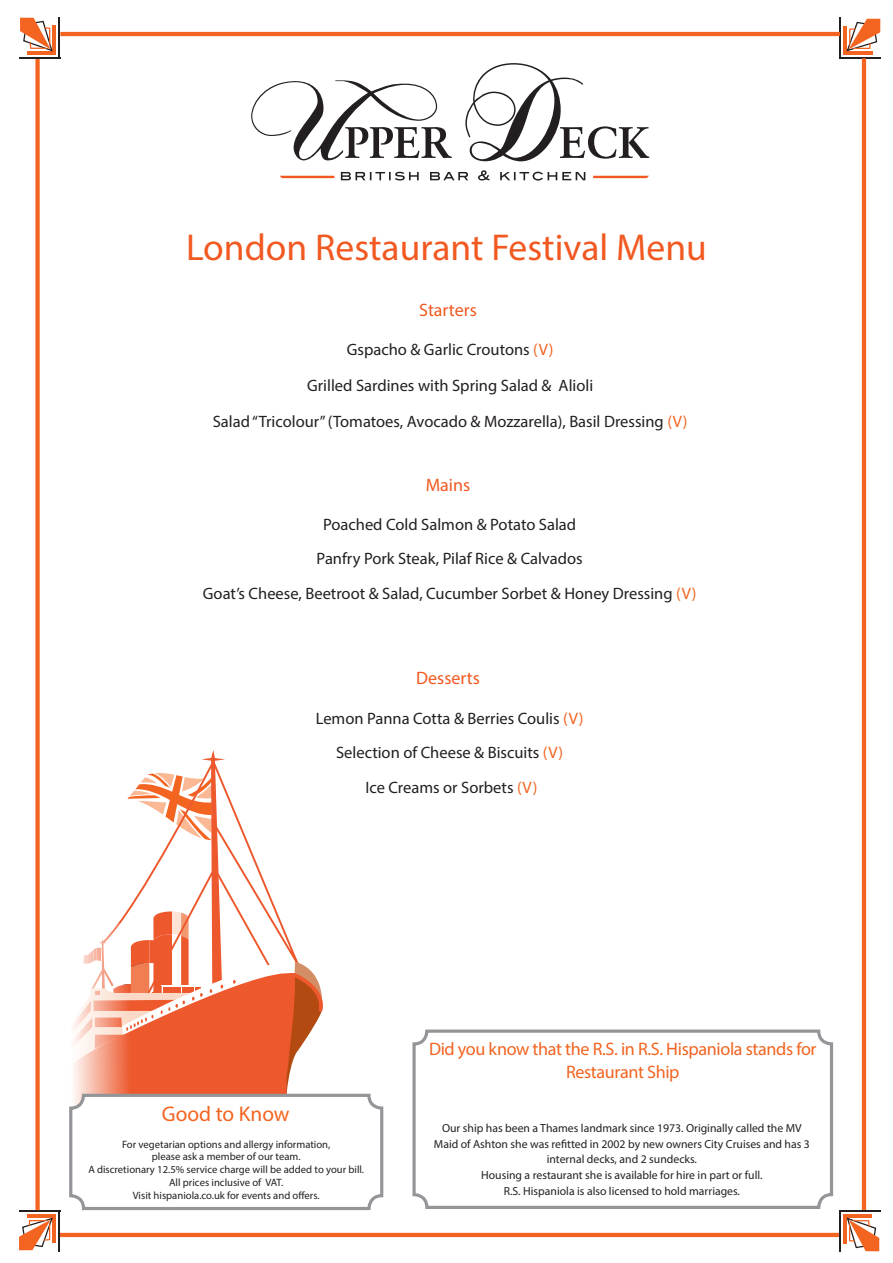
<style>
.page{position:relative;width:893px;height:1263px;background:#fff}
.page>*{position:absolute;margin:0;border:0;box-sizing:border-box;transform-origin:0 0}
.t1{font:37.5px "Myriad Pro";color:#f15921}
.t2{font:21.3px "Myriad Pro";color:#f36421}
.t3{font:18.15px/23.4px "Myriad Pro";letter-spacing:-.02em;color:#f36421;text-align:center}
.t4{font:18px "Myriad Pro";color:#f15921}
.t5{font:16.5px "Myriad Pro";color:#231f20}
.t6{font:11.7px/15.9px "Myriad Pro";color:#231f20;text-align:center}
.t7{font:10.65px/12.8px "Myriad Pro";color:#231f20;text-align:center}
.s1{color:#f36421}
</style>
<div class="page">
<div style="left:412px;top:1029px;width:421px;height:180px;border:3px solid #939598;border-radius:13px"></div>
<svg style="left:118px;top:750px;width:210px;height:344px"></svg>
<hr style="left:58px;top:18px;width:2px;height:41px;background:#231f20">
<hr style="left:53px;top:25px;width:3px;height:29px;background:#f36421">
<hr style="left:28px;top:51px;width:28px;height:4px;background:#f36421">
<hr style="left:19px;top:57px;width:41px;height:2px;background:#231f20">
<svg style="left:20px;top:18px;width:33px;height:35px"></svg>
<hr style="left:839px;top:57px;width:41px;height:2px;background:#231f20">
<hr style="left:844px;top:51px;width:29px;height:4px;background:#f36421">
<hr style="left:843px;top:26px;width:4px;height:29px;background:#f36421">
<hr style="left:839px;top:18px;width:2px;height:41px;background:#231f20">
<svg style="left:846px;top:19px;width:34px;height:33px"></svg>
<hr style="left:862px;top:58px;width:4px;height:1153px;background:#f36421">
<hr style="left:60px;top:32px;width:780px;height:4px;background:#f36421">
<hr style="left:59px;top:1233px;width:780px;height:4px;background:#f36421">
<hr style="left:839px;top:1210px;width:2px;height:41px;background:#231f20">
<hr style="left:843px;top:1215px;width:4px;height:29px;background:#f36421">
<hr style="left:843px;top:1214px;width:29px;height:3px;background:#f36421">
<hr style="left:839px;top:1210px;width:41px;height:2px;background:#231f20">
<svg style="left:846px;top:1217px;width:33px;height:34px"></svg>
<hr style="left:19px;top:1210px;width:41px;height:2px;background:#231f20">
<hr style="left:27px;top:1214px;width:29px;height:4px;background:#f36421">
<hr style="left:53px;top:1214px;width:3px;height:28px;background:#f36421">
<hr style="left:58px;top:1210px;width:2px;height:41px;background:#231f20">
<svg style="left:19px;top:1217px;width:35px;height:33px"></svg>
<svg style="left:73px;top:923px;width:61px;height:176px"></svg>
<div style="left:35px;top:59px;width:5px;height:1151px;background:#f36421"></div>
<div style="left:71px;top:1095px;width:311px;height:113px;background:#fff;border-radius:13px"></div>
<div style="left:69px;top:1094px;width:314px;height:116px;border:3px solid #939598;border-radius:13px"></div>
<svg style="left:251px;top:63px;width:398px;height:98px"></svg>
<svg style="left:280px;top:170px;width:369px;height:11px"></svg>
<p class="t1" style="left:186px;top:224px;width:522px">London Restaurant Festival Menu</p>
<p class="t4" style="left:419px;top:299px;width:59px">Starters</p>
<p class="t5" style="left:347px;top:339px;width:208px">Gspacho &amp; Garlic Croutons <span class="s1">(V)</span></p>
<p class="t5" style="left:307px;top:375px;width:288px">Grilled Sardines with Spring Salad &amp; Alioli</p>
<p class="t5" style="left:213px;top:411px;width:476px">Salad “Tricolour” (Tomatoes, Avocado &amp; Mozzarella), Basil Dressing <span class="s1">(V)</span></p>
<p class="t4" style="left:426px;top:474px;width:46px">Mains</p>
<p class="t5" style="left:323px;top:514px;width:255px">Poached Cold Salmon &amp; Potato Salad</p>
<p class="t5" style="left:317px;top:549px;width:268px">Panfry Pork Steak, Pilaf Rice &amp; Calvados</p>
<p class="t5" style="left:203px;top:583px;width:495px">Goat’s Cheese, Beetroot &amp; Salad, Cucumber Sorbet &amp; Honey Dressing <span class="s1">(V)</span></p>
<p class="t4" style="left:416px;top:666px;width:65px">Desserts</p>
<p class="t5" style="left:316px;top:708px;width:269px">Lemon Panna Cotta &amp; Berries Coulis <span class="s1">(V)</span></p>
<p class="t5" style="left:336px;top:743px;width:229px">Selection of Cheese &amp; Biscuits <span class="s1">(V)</span></p>
<p class="t5" style="left:365px;top:777px;width:173px">Ice Creams or Sorbets <span class="s1">(V)</span></p>
<p class="t2" style="left:162px;top:1100px;width:129px">Good to Know</p>
<p class="t7" style="left:122px;top:1137px;width:210px">For vegetarian options and allergy information, please ask a member of our team.</p>
<p class="t7" style="left:88px;top:1163px;width:277px">A discretionary 12.5% service charge will be added to your bill.</p>
<p class="t7" style="left:169px;top:1176px;width:116px">All prices inclusive of VAT.</p>
<p class="t7" style="left:133px;top:1188px;width:188px">Visit hispaniola.co.uk for events and offers.</p>
<p class="t3" style="left:429px;top:1037px;width:389px">Did you know that the R.S. in R.S. Hispaniola stands for<br>Restaurant Ship</p>
<p class="t6" style="left:434px;top:1119px;width:377px">Our ship has been a Thames landmark since 1973. Originally called the MV Maid of Ashton she was refitted in 2002 by new owners City Cruises and has 3 internal decks, and 2 sundecks.<br>Housing a restaurant she is available for hire in part or full.<br>R.S. Hispaniola is also licensed to hold marriages.</p>
</div>
